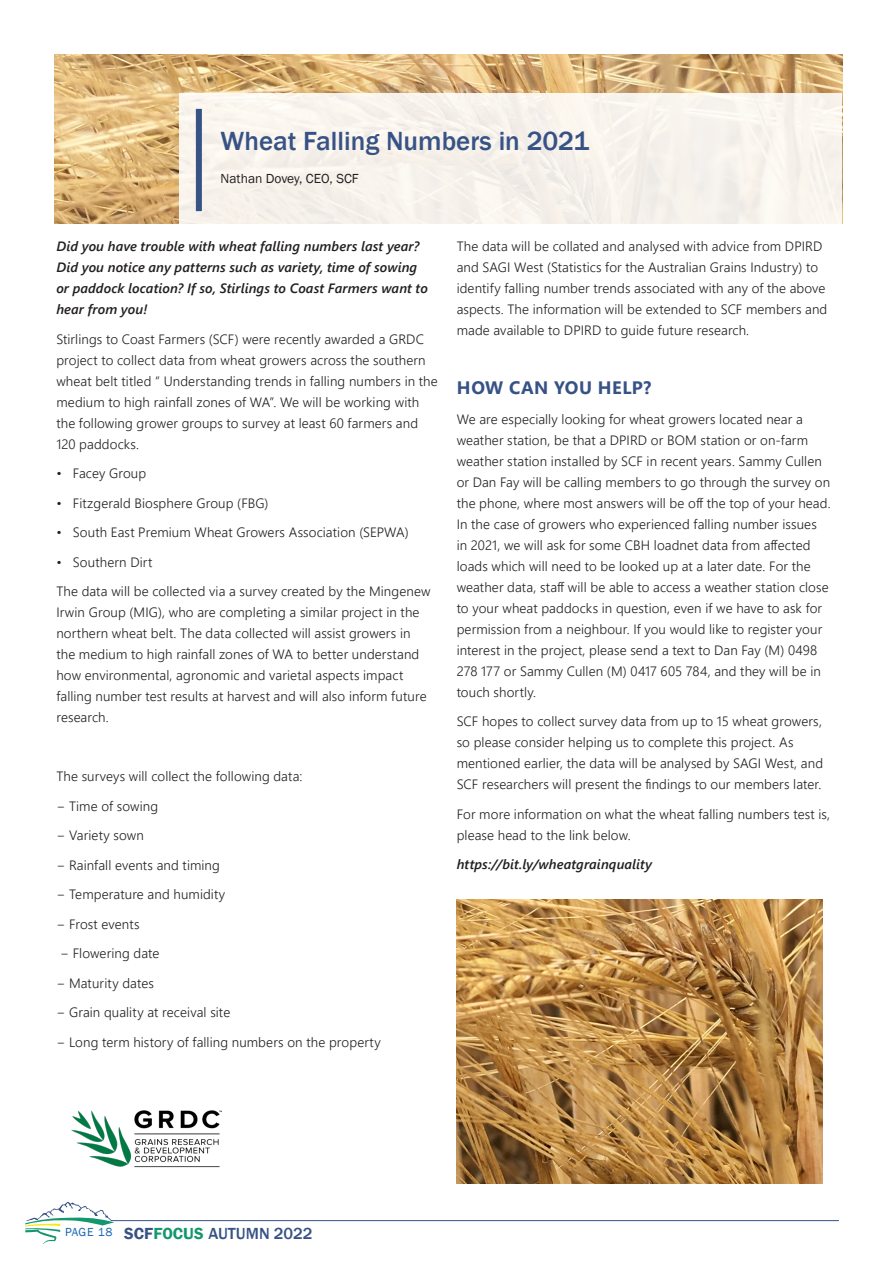
<style>
.page{position:relative;width:893px;height:1263px;background:#fff}
.page>*{position:absolute;margin:0;border:0;box-sizing:border-box;transform-origin:0 0}
.t1{font:500 27px "Franklin Gothic";color:#375285}
.t2{font:700 18px "Segoe UI";letter-spacing:.03em;color:#375285}
.t3{font:500 16.5px "Franklin Gothic";color:#375285}
.t4{font:300 13.5px/21px "Segoe UI";letter-spacing:.01em;color:#231f20}
.t5{font:italic 600 13.5px/21px "Segoe UI";letter-spacing:.005em;color:#231f20}
.t6{font:13.5px "Franklin Gothic";color:#231f20}
.s1{font-weight:600}
.s2{font-weight:600;color:#13976e}
</style>
<div class="page">
<svg style="left:25px;top:1202px;width:89px;height:42px"></svg>
<hr style="left:111px;top:1220px;width:728px;height:1px;background:#375285">
<img style="left:54px;top:54px;width:788px;height:169px">
<div style="left:180px;top:93px;width:662px;height:134px;background:#f7f2ec"></div>
<div style="left:196px;top:109px;width:6px;height:102px;background:#375285"></div>
<img style="left:457px;top:899px;width:365px;height:284px">
<img style="left:71px;top:1110px;width:151px;height:58px">
<p class="t1" style="left:221px;top:124px;width:370px">Wheat Falling Numbers in 2021</p>
<p class="t6" style="left:221px;top:170px;width:140px">Nathan Dovey, CEO, SCF</p>
<p class="t5" style="left:56px;top:234px;width:373px">Did you have trouble with wheat falling numbers last year?<br>Did you notice any patterns such as variety, time of sowing or paddock location? If so, Stirlings to Coast Farmers want to hear from you!</p>
<p class="t4" style="left:56px;top:327px;width:383px">Stirlings to Coast Farmers (SCF) were recently awarded a GRDC project to collect data from wheat growers across the southern wheat belt titled “ Understanding trends in falling numbers in the medium to high rainfall zones of WA”. We will be working with the following grower groups to survey at least 60 farmers and 120 paddocks.</p>
<p class="t4" style="left:56px;top:461px;width:91px">• Facey Group</p>
<p class="t4" style="left:56px;top:491px;width:214px">• Fitzgerald Biosphere Group (FBG)</p>
<p class="t4" style="left:56px;top:520px;width:354px">• South East Premium Wheat Growers Association (SEPWA)</p>
<p class="t4" style="left:56px;top:550px;width:97px">• Southern Dirt</p>
<p class="t4" style="left:56px;top:579px;width:376px">The data will be collected via a survey created by the Mingenew Irwin Group (MIG), who are completing a similar project in the northern wheat belt. The data collected will assist growers in the medium to high rainfall zones of WA to better understand how environmental, agronomic and varietal aspects impact falling number test results at harvest and will also inform future research.</p>
<p class="t4" style="left:56px;top:764px;width:247px">The surveys will collect the following data:</p>
<p class="t4" style="left:56px;top:794px;width:103px">− Time of sowing</p>
<p class="t4" style="left:56px;top:824px;width:89px">− Variety sown</p>
<p class="t4" style="left:56px;top:853px;width:165px">− Rainfall events and timing</p>
<p class="t4" style="left:56px;top:883px;width:170px">− Temperature and humidity</p>
<p class="t4" style="left:56px;top:912px;width:85px">− Frost events</p>
<p class="t4" style="left:60px;top:942px;width:101px">− Flowering date</p>
<p class="t4" style="left:56px;top:971px;width:99px">− Maturity dates</p>
<p class="t4" style="left:56px;top:1001px;width:175px">− Grain quality at receival site</p>
<p class="t4" style="left:56px;top:1030px;width:326px">− Long term history of falling numbers on the property</p>
<p class="t4" style="left:457px;top:234px;width:372px">The data will be collated and analysed with advice from DPIRD and SAGI West (Statistics for the Australian Grains Industry) to identify falling number trends associated with any of the above aspects. The information will be extended to SCF members and made available to DPIRD to guide future research.</p>
<p class="t2" style="left:457px;top:371px;width:196px">HOW CAN YOU HELP?</p>
<p class="t4" style="left:457px;top:407px;width:375px">We are especially looking for wheat growers located near a weather station, be that a DPIRD or BOM station or on-farm weather station installed by SCF in recent years. Sammy Cullen or Dan Fay will be calling members to go through the survey on the phone, where most answers will be off the top of your head.<br>In the case of growers who experienced falling number issues in 2021, we will ask for some CBH loadnet data from affected loads which will need to be looked up at a later date. For the weather data, staff will be able to access a weather station close to your wheat paddocks in question, even if we have to ask for permission from a neighbour. If you would like to register your interest in the project, please send a text to Dan Fay (M) 0498<br>278 177 or Sammy Cullen (M) 0417 605 784, and they will be in touch shortly.</p>
<p class="t4" style="left:457px;top:709px;width:368px">SCF hopes to collect survey data from up to 15 wheat growers, so please consider helping us to complete this project. As mentioned earlier, the data will be analysed by SAGI West, and SCF researchers will present the findings to our members later.</p>
<p class="t4" style="left:457px;top:802px;width:375px">For more information on what the wheat falling numbers test is, please head to the link below.</p>
<p class="t5" style="left:457px;top:852px;width:197px">https://bit.ly/wheatgrainquality</p>
<p class="t3" style="left:65px;top:1223px;width:249px"><sup>PAGE</sup> <sup>18</sup> <span class="s1">SCF</span><span class="s2">FOCUS</span> AUTUMN 2022</p>
</div>
